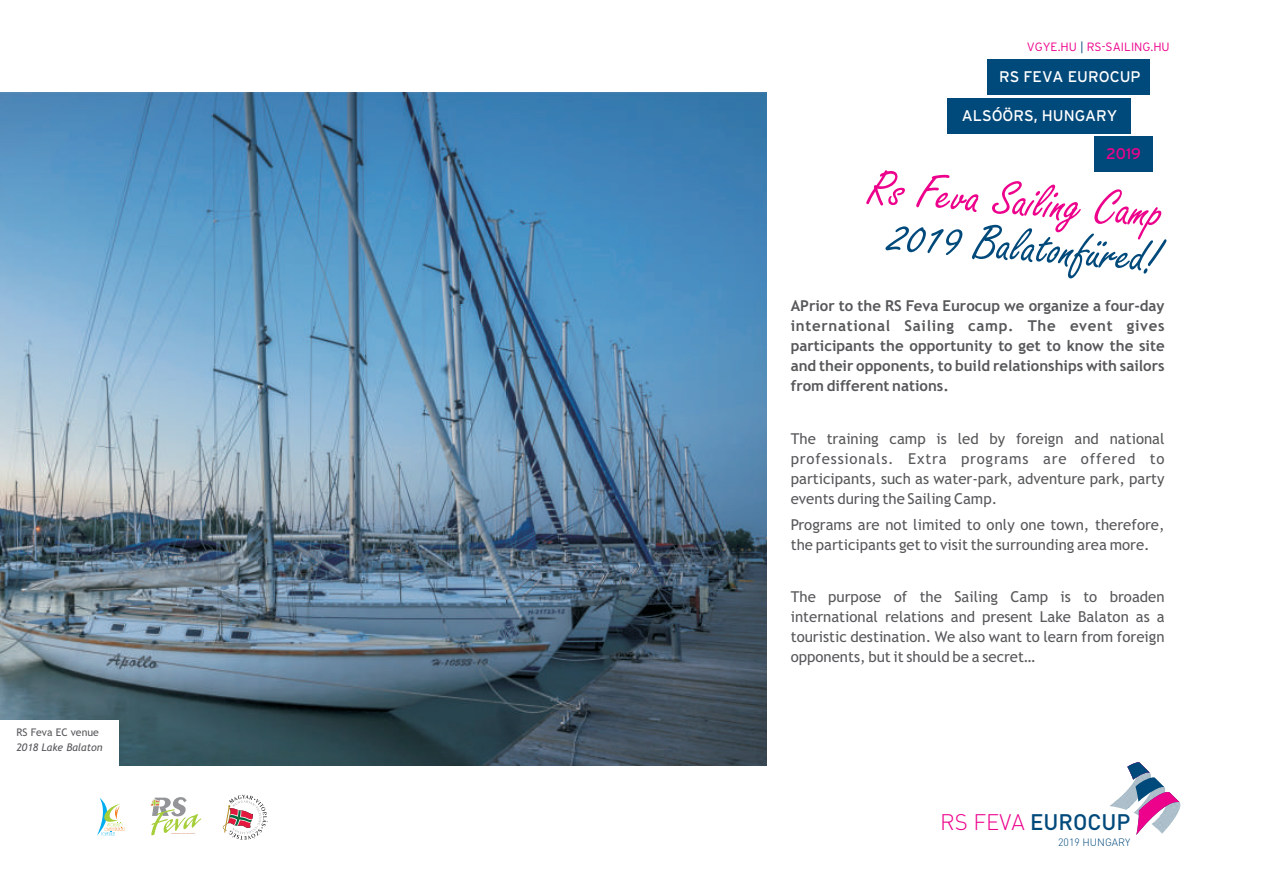
<style>
.page{position:relative;width:1263px;height:893px;background:#fff}
.page>*{position:absolute;margin:0;border:0;box-sizing:border-box;transform-origin:0 0}
.t1{font:52.5px "Freestyle Script";color:#00497b}
.t2{font:52.5px "Freestyle Script";color:#ed028c}
.t3{font:500 22.2px "DIN Pro";color:#00497b}
.t4{font:15.45px "Interstate OT";color:#fff}
.t5{font:15.45px "Interstate OT";color:#ed028c}
.t6{font:15px/20.1px "Trebuchet MS";color:#57585a;text-align:justify}
.t7{font:700 15px/20.1px "Trebuchet MS";color:#57585a;text-align:justify}
.t8{font:300 12px "Interstate OT";color:#ed028c}
.t9{font:italic 10.5px "Trebuchet MS";color:#57585a}
.t10{font:10.5px "Trebuchet MS";color:#57585a}
.t11{font:300 10.5px "DIN Pro";color:#00497b}
.s1{color:#00497b}
.s2{font-weight:300;color:#ed028c}
</style>
<div class="page">
<img style="left:0;top:92px;width:767px;height:674px">
<div style="left:0;top:721px;width:118px;height:63px;background:#fff"></div>
<img style="left:1110px;top:796px;width:71px;height:14px">
<svg style="left:1121px;top:762px;width:58px;height:73px"></svg>
<svg style="left:151px;top:797px;width:50px;height:39px"></svg>
<svg style="left:223px;top:795px;width:45px;height:45px"></svg>
<svg style="left:97px;top:798px;width:28px;height:37px"></svg>
<div style="left:987px;top:59px;width:163px;height:36px;background:#00497b"></div>
<div style="left:948px;top:98px;width:183px;height:36px;background:#00497b"></div>
<div style="left:1094px;top:136px;width:59px;height:36px;background:#00497b"></div>
<p class="t10" style="left:16px;top:729px;width:84px">RS Feva EC venue</p>
<p class="t9" style="left:16px;top:743px;width:88px">2018 Lake Balaton</p>
<p class="t8" style="left:1027px;top:42px;width:144px">VGYE.HU <span class="s1">|</span> RS-SAILING.HU</p>
<p class="t4" style="left:999px;top:71px;width:143px">RS FEVA EUROCUP</p>
<p class="t4" style="left:962px;top:109px;width:157px">ALSÓÖRS, HUNGARY</p>
<p class="t5" style="left:1106px;top:148px;width:37px">2019</p>
<h1 class="t2" style="left:870px;top:167px;width:298px;rotate:5deg">Rs e a Sailing mp</h1>
<h1 class="t1" style="left:892px;top:215px;width:272px;rotate:5deg">2019 Balatonfüred!</h1>
<p class="t7" style="left:791px;top:297px;width:375px">APrior to the RS Feva Eurocup we organize a four-day international Sailing camp. The event gives participants the opportunity to get to know the site and their opponents, to build relationships with sailors from different nations.</p>
<p class="t6" style="left:791px;top:430px;width:375px">The training camp is led by foreign and national professionals. Extra programs are offered to participants, such as water-park, adventure park, party events during the Sailing Camp.</p>
<p class="t6" style="left:791px;top:516px;width:375px">Programs are not limited to only one town, therefore, the participants get to visit the surrounding area more.</p>
<p class="t6" style="left:791px;top:588px;width:375px">The purpose of the Sailing Camp is to broaden international relations and present Lake Balaton as a touristic destination. We also want to learn from foreign opponents, but it should be a secret…</p>
<h2 class="t3" style="left:940px;top:813px;width:192px"><span class="s2">RS FEVA</span> EUROCUP</h2>
<p class="t11" style="left:1058px;top:838px;width:74px">2019 HUNGARY</p>
</div>
